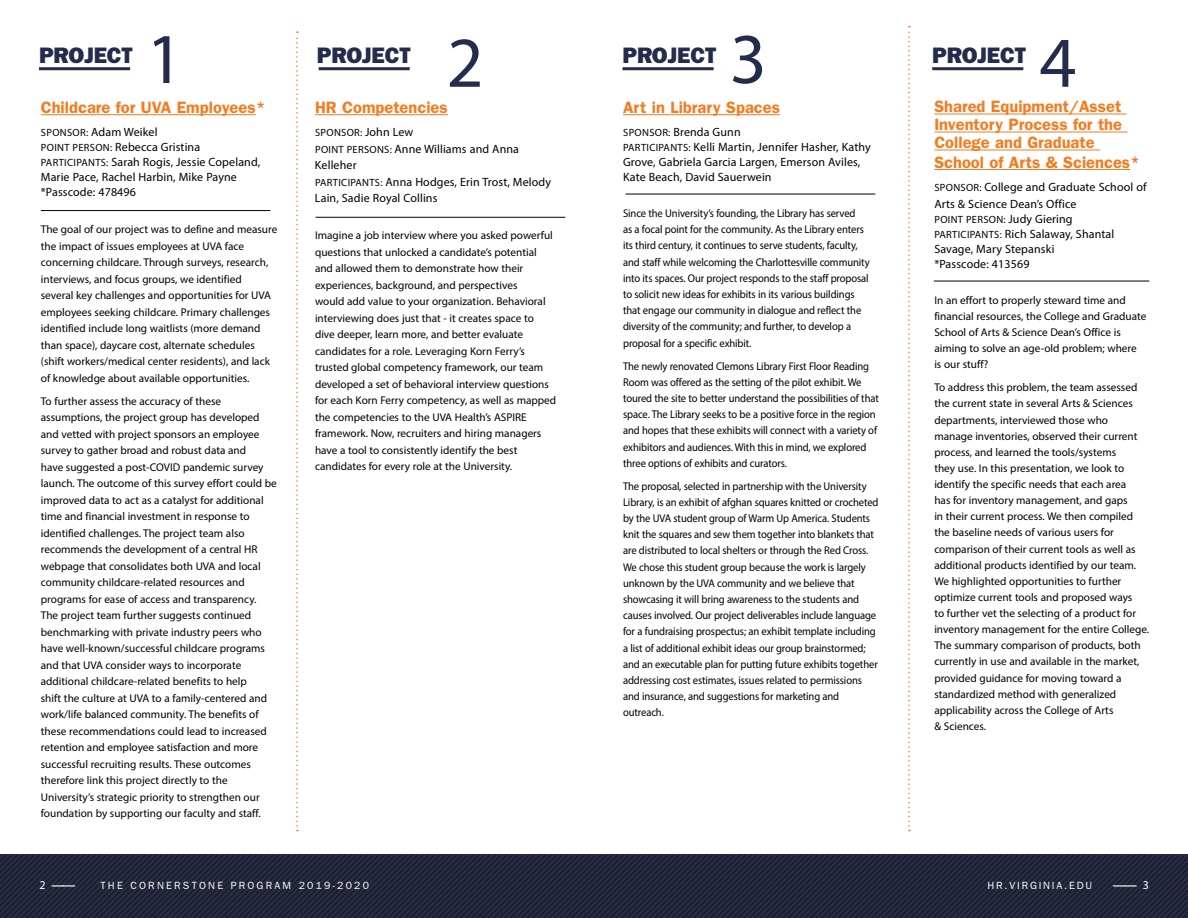
<style>
.page{position:relative;width:1188px;height:918px;background:#fff}
.page>*{position:absolute;margin:0;border:0;box-sizing:border-box;transform-origin:0 0}
.t1{font:72px "Myriad Pro";color:#232d4b}
.t2{font:22.5px "ITC Franklin Gothic Std Hvy";letter-spacing:-.01em;color:#232d4b}
.t3{font:600 16.5px/18px "ITC Franklin Gothic Std";color:#f37c20;text-align:justify}
.t4{font:12px/15px "Myriad Pro";letter-spacing:.01em;color:#000}
.t5{font:500 12px "ITC Franklin Gothic Std";color:#fff}
.t6{font:11.25px/16.5px "Myriad Pro";color:#000}
.t7{font:11.25px/16.2px "Myriad Pro";color:#000;scale:.94 1}
.t8{font:10.5px "Myriad Pro";letter-spacing:.03em;color:#000}
.t9{font:10.5px "ITC Franklin Gothic Std";letter-spacing:.21em;color:#fff}
.t10{font:10.5px "ITC Franklin Gothic Std";letter-spacing:.17em;color:#fff}
.s1{color:#f47421}
.s2{font-size:10.5px}
.s3{font-size:12px}
.s4{font-family:"Myriad Pro";font-weight:400}
</style>
<div class="page">
<svg style="left:908px;top:26px;width:2px;height:805px"></svg>
<svg style="left:296px;top:31px;width:2px;height:800px"></svg>
<svg style="left:0;top:855px;width:1188px;height:63px;background:#222639"></svg>
<hr style="left:315px;top:114px;width:133px;height:1px;background:#f37c20">
<hr style="left:39px;top:67px;width:91px;height:3px;background:#232d4b">
<hr style="left:41px;top:114px;width:215px;height:1px;background:#f37c20">
<hr style="left:41px;top:210px;width:229px;height:1px;background:#000">
<hr style="left:622px;top:67px;width:92px;height:3px;background:#232d4b">
<hr style="left:623px;top:114px;width:157px;height:1px;background:#f37c20">
<hr style="left:626px;top:194px;width:249px;height:1px;background:#000">
<hr style="left:932px;top:67px;width:91px;height:3px;background:#232d4b">
<hr style="left:934px;top:114px;width:193px;height:1px;background:#f37c20">
<hr style="left:934px;top:132px;width:194px;height:1px;background:#f37c20">
<hr style="left:934px;top:150px;width:166px;height:1px;background:#f37c20">
<hr style="left:934px;top:169px;width:196px;height:1px;background:#f37c20">
<hr style="left:934px;top:281px;width:215px;height:1px;background:#000">
<hr style="left:316px;top:217px;width:249px;height:1px;background:#000">
<hr style="left:319px;top:67px;width:91px;height:3px;background:#232d4b">
<h2 class="t2" style="left:39px;top:42px;width:95px">PROJECT</h2>
<h1 class="t1" style="left:146px;top:14px;width:38px">1</h1>
<h3 class="t3" style="left:41px;top:98px;width:226px">Childcare for UVA Employees<span class="s1">*</span></h3>
<p class="t4" style="left:41px;top:125px;width:221px"><span class="s2">SPONSOR:</span> Adam Weikel<br><span class="s2">POINT PERSON:</span> Rebecca Gristina<br><span class="s2">PARTICIPANTS:</span> Sarah Rogis, Jessie Copeland,<br>Marie Pace, Rachel Harbin, Mike Payne *Passcode: 478496</p>
<p class="t6" style="left:41px;top:221px;width:238px">The goal of our project was to define and measure the impact of issues employees at UVA face concerning childcare. Through surveys, research, interviews, and focus groups, we identified<br>several key challenges and opportunities for UVA employees seeking childcare. Primary challenges identified include long waitlists (more demand than space), daycare cost, alternate schedules (shift workers/medical center residents), and lack of knowledge about available opportunities.</p>
<p class="t6" style="left:41px;top:393px;width:237px">To further assess the accuracy of these assumptions, the project group has developed and vetted with project sponsors an employee survey to gather broad and robust data and<br>have suggested a post-COVID pandemic survey launch. The outcome of this survey effort could be improved data to act as a catalyst for additional time and financial investment in response to identified challenges. The project team also recommends the development of a central HR webpage that consolidates both UVA and local community childcare-related resources and programs for ease of access and transparency.<br>The project team further suggests continued benchmarking with private industry peers who have well-known/successful childcare programs and that UVA consider ways to incorporate additional childcare-related benefits to help<br>shift the culture at UVA to a family-centered and work/life balanced community. The benefits of these recommendations could lead to increased retention and employee satisfaction and more successful recruiting results. These outcomes therefore link this project directly to the University’s strategic priority to strengthen our foundation by supporting our faculty and staff.</p>
<h2 class="t2" style="left:317px;top:42px;width:95px">PROJECT</h2>
<h1 class="t1" style="left:447px;top:18px;width:38px">2</h1>
<h3 class="t3" style="left:315px;top:98px;width:134px">HR Competencies</h3>
<p class="t8" style="left:315px;top:126px;width:100px">SPONSOR: <span class="s3">John Lew</span></p>
<p class="t4" style="left:315px;top:140px;width:238px;line-height:16.5px"><span class="s2">POINT PERSONS:</span> Anne Williams and Anna<br>Kelleher<br><span class="s2">PARTICIPANTS:</span> Anna Hodges, Erin Trost, Melody<br>Lain, Sadie Royal Collins</p>
<p class="t6" style="left:315px;top:227px;width:243px">Imagine a job interview where you asked powerful questions that unlocked a candidate’s potential and allowed them to demonstrate how their experiences, background, and perspectives<br>would add value to your organization. Behavioral interviewing does just that - it creates space to dive deeper, learn more, and better evaluate candidates for a role. Leveraging Korn Ferry’s trusted global competency framework, our team developed a set of behavioral interview questions for each Korn Ferry competency, as well as mapped the competencies to the UVA Health’s ASPIRE framework. Now, recruiters and hiring managers have a tool to consistently identify the best candidates for every role at the University.</p>
<h2 class="t2" style="left:622px;top:42px;width:95px">PROJECT</h2>
<h1 class="t1" style="left:730px;top:14px;width:38px">3</h1>
<h3 class="t3" style="left:623px;top:98px;width:158px">Art in Library Spaces</h3>
<p class="t4" style="left:623px;top:125px;width:249px"><span class="s2">SPONSOR:</span> Brenda Gunn<br><span class="s2">PARTICIPANTS:</span> Kelli Martin, Jennifer Hasher, Kathy Grove, Gabriela Garcia Largen, Emerson Aviles, Kate Beach, David Sauerwein</p>
<p class="t7" style="left:623px;top:205px;width:264px">Since the University’s founding, the Library has served<br>as a focal point for the community. As the Library enters its third century, it continues to serve students, faculty, and staff while welcoming the Charlottesville community into its spaces. Our project responds to the staff proposal to solicit new ideas for exhibits in its various buildings that engage our community in dialogue and reflect the diversity of the community; and further, to develop a proposal for a specific exhibit.</p>
<p class="t7" style="left:623px;top:358px;width:274px">The newly renovated Clemons Library First Floor Reading Room was offered as the setting of the pilot exhibit. We toured the site to better understand the possibilities of that space. The Library seeks to be a positive force in the region and hopes that these exhibits will connect with a variety of exhibitors and audiences. With this in mind, we explored three options of exhibits and curators.</p>
<p class="t7" style="left:623px;top:478px;width:273px">The proposal, selected in partnership with the University Library, is an exhibit of afghan squares knitted or crocheted by the UVA student group of Warm Up America. Students knit the squares and sew them together into blankets that are distributed to local shelters or through the Red Cross.<br>We chose this student group because the work is largely unknown by the UVA community and we believe that showcasing it will bring awareness to the students and causes involved. Our project deliverables include language for a fundraising prospectus; an exhibit template including a list of additional exhibit ideas our group brainstormed; and an executable plan for putting future exhibits together addressing cost estimates, issues related to permissions and insurance, and suggestions for marketing and outreach.</p>
<h2 class="t2" style="left:932px;top:42px;width:95px">PROJECT</h2>
<h1 class="t1" style="left:1040px;top:18px;width:38px">4</h1>
<h3 class="t3" style="left:934px;top:98px;width:189px">Shared Equipment/Asset Inventory Process for the College and Graduate</h3>
<h3 class="t3" style="left:934px;top:153px;width:207px">School of Arts &amp; Sciences<span class="s1">*</span></h3>
<p class="t4" style="left:934px;top:179px;width:214px;line-height:16.5px"><span class="s2">SPONSOR:</span> College and Graduate School of<br>Arts &amp; Science Dean’s Office</p>
<p class="t8" style="left:934px;top:213px;width:140px">POINT PERSON: <span class="s3">Judy Giering</span></p>
<p class="t4" style="left:934px;top:226px;width:181px"><span class="s2">PARTICIPANTS:</span> Rich Salaway, Shantal<br>Savage, Mary Stepanski<br>*Passcode: 413569</p>
<p class="t6" style="left:934px;top:292px;width:214px;line-height:16px">In an effort to properly steward time and financial resources, the College and Graduate School of Arts &amp; Science Dean’s Office is aiming to solve an age-old problem; where is our stuff?</p>
<p class="t6" style="left:934px;top:379px;width:216px;line-height:16px">To address this problem, the team assessed the current state in several Arts &amp; Sciences departments, interviewed those who manage inventories, observed their current process, and learned the tools/systems<br>they use. In this presentation, we look to identify the specific needs that each area<br>has for inventory management, and gaps<br>in their current process. We then compiled the baseline needs of various users for comparison of their current tools as well as additional products identified by our team.<br>We highlighted opportunities to further optimize current tools and proposed ways<br>to further vet the selecting of a product for inventory management for the entire College.<br>The summary comparison of products, both currently in use and available in the market, provided guidance for moving toward a standardized method with generalized applicability across the College of Arts<br>&amp; Sciences.</p>
<p class="t5" style="left:40px;top:879px;width:37px"><span class="s4">2</span> ——</p>
<p class="t9" style="left:100px;top:880px;width:270px">THE CORNERSTONE PROGRAM 2019-2020</p>
<p class="t10" style="left:988px;top:879px;width:106px">HR.VIRGINIA.EDU</p>
<p class="t5" style="left:1113px;top:878px;width:37px">—— <span class="s4">3</span></p>
</div>
